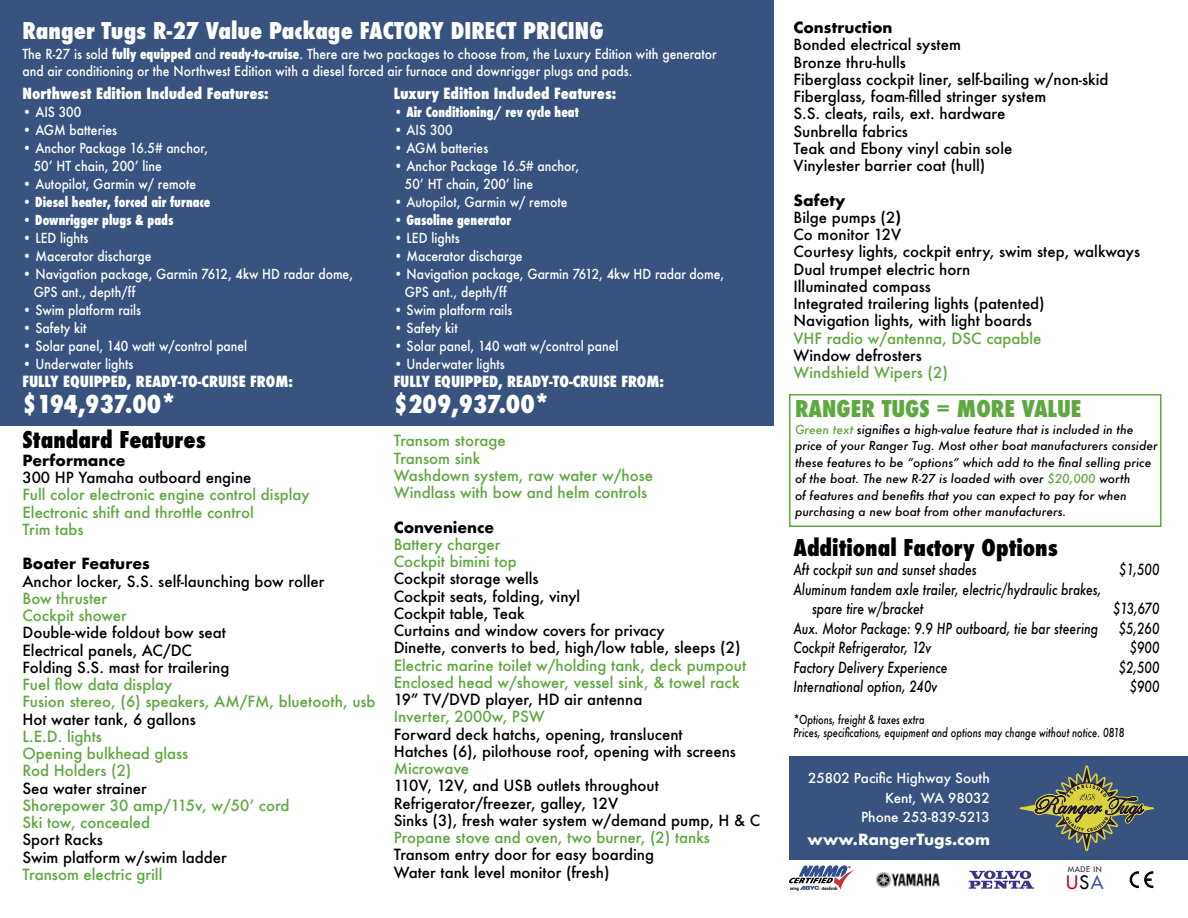
<style>
.page{position:relative;width:1188px;height:918px;background:#fff}
.page>*{position:absolute;margin:0;border:0;box-sizing:border-box;transform-origin:0 0}
.t1{font:800 condensed 24px "Futura";color:#fff}
.t2{font:800 condensed 22.5px "Futura";color:#fff}
.t3{font:800 condensed 22.5px "Futura";color:#000}
.t4{font:800 condensed 22.5px "Futura";color:#5fa841}
.t5{font:18.15px "Futura";color:#c8002d}
.t6{font:500 15px/17.2px "Futura";color:#000}
.t7{font:500 15px/17.2px "Futura";color:#5fa841}
.t8{font:italic 500 15px/19.5px "Futura";color:#000;scale:.8 1}
.t9{font:800 condensed 15px "Futura";color:#fff}
.t10{font:700 15px "Futura";color:#000}
.t11{font:700 15px "Futura";color:#fff}
.t12{font:500 15px "Futura";color:#62a846}
.t13{font:500 13.5px/18px "Futura";color:#fff;scale:.9 1}
.t14{font:800 condensed 13.5px "Futura";color:#fff;scale:.9 1}
.t15{font:500 13.5px/19.5px "Futura";color:#fff;text-align:right}
.t16{font:italic 500 12px/16.5px "Futura";color:#000}
.t17{font:italic 500 12px/12.8px "Futura";color:#000;scale:.77 1}
.t18{font:7.5px "Futura";letter-spacing:.08em;color:#22183a}
.s1{font-weight:700}
.s2{font-weight:800;font-stretch:condensed}
.s3{color:#5fa841}
.s4{color:#000}
.s5{color:#3c5ca4}
</style>
<div class="page">
<div style="left:0;top:0;width:773px;height:425px;background:#38537f"></div>
<div style="left:789px;top:757px;width:399px;height:103px;background:#38537f"></div>
<svg style="left:1019px;top:765px;width:135px;height:87px"></svg>
<div style="left:789px;top:394px;width:373px;height:133px;border:2px solid #5fa841"></div>
<svg style="left:969px;top:871px;width:65px;height:18px"></svg>
<svg style="left:789px;top:865px;width:65px;height:26px"></svg>
<svg style="left:1130px;top:871px;width:23px;height:17px"></svg>
<img style="left:876px;top:872px;width:64px;height:16px">
<h2 class="t2" style="left:22px;top:15px;width:583px">Ranger Tugs R-27 Value Package FACTORY DIRECT PRICING</h2>
<p class="t10" style="left:793px;top:17px;width:101px">Construction</p>
<p class="t6" style="left:793px;top:36px;width:316px">Bonded electrical system<br>Bronze thru-hulls<br>Fiberglass cockpit liner, self-bailing w/non-skid<br>Fiberglass, foam-filled stringer system<br>S.S. cleats, rails, ext. hardware<br>Sunbrella fabrics<br>Teak and Ebony vinyl cabin sole<br>Vinylester barrier coat (hull)</p>
<p class="t6" style="left:793px;top:191px;width:348px"><span class="s1">Safety<br></span>Bilge pumps (2<span class="s1">)<br></span>Co monitor 12V<br>Courtesy lights, cockpit entry, swim step, walkways<br>Dual trumpet electric horn<br>Illuminated compass<br>Integrated trailering lights (patented)<br>Navigation lights, with light boards</p>
<p class="t7" style="left:793px;top:329px;width:250px">VHF radio w/antenna, DSC capable</p>
<p class="t6" style="left:793px;top:347px;width:130px">Window defrosters</p>
<p class="t7" style="left:793px;top:364px;width:156px">Windshield Wipers (2)</p>
<p class="t13" style="left:22px;top:46px;width:773px;line-height:16.5px">The R-27 is sold <span class="s2">fully equipped</span> and <span class="s2">ready-to-cruise</span>. There are two packages to choose from, the Luxury Edition with generator and air conditioning or the Northwest Edition with a diesel forced air furnace and downrigger plugs and pads.</p>
<p class="t9" style="left:22px;top:83px;width:248px">Northwest Edition Included Features:</p>
<p class="t13" style="left:22px;top:103px;width:67px">• AIS 300</p>
<p class="t13" style="left:22px;top:121px;width:107px">• AGM batteries</p>
<p class="t13" style="left:34px;top:139px;width:195px;text-indent:-11px">• Anchor Package 16.5# anchor,<br>50’ HT chain, 200’ line</p>
<p class="t13" style="left:22px;top:175px;width:195px">• Autopilot, Garmin w/ remote</p>
<p class="t14" style="left:22px;top:193px;width:210px">• Diesel heater, forced air furnace</p>
<p class="t14" style="left:22px;top:211px;width:169px">• Downrigger plugs &amp; pads</p>
<p class="t13" style="left:22px;top:229px;width:75px">• LED lights</p>
<p class="t13" style="left:22px;top:247px;width:145px">• Macerator discharge</p>
<p class="t13" style="left:34px;top:265px;width:356px;text-indent:-11px">• Navigation package, Garmin 7612, 4kw HD radar dome,<br>GPS ant., depth/ff</p>
<p class="t13" style="left:22px;top:301px;width:133px">• Swim platform rails</p>
<p class="t13" style="left:22px;top:319px;width:73px">• Safety kit</p>
<p class="t13" style="left:22px;top:337px;width:251px">• Solar panel, 140 watt w/control panel</p>
<p class="t13" style="left:22px;top:355px;width:125px">• Underwater lights</p>
<p class="t9" style="left:22px;top:371px;width:272px">FULLY EQUIPPED, READY-TO-CRUISE FROM:</p>
<h1 class="t1" style="left:22px;top:387px;width:155px">$194,937.00*</h1>
<p class="t9" style="left:394px;top:83px;width:224px">Luxury Edition Included Features:</p>
<p class="t14" style="left:394px;top:103px;width:207px">• Air Conditioning/ rev cycle heat</p>
<p class="t13" style="left:394px;top:121px;width:67px">• AIS 300</p>
<p class="t13" style="left:394px;top:139px;width:107px">• AGM batteries</p>
<p class="t13" style="left:405px;top:157px;width:195px;text-indent:-11px">• Anchor Package 16.5# anchor,<br>50’ HT chain, 200’ line</p>
<p class="t13" style="left:394px;top:193px;width:195px">• Autopilot, Garmin w/ remote</p>
<p class="t14" style="left:394px;top:211px;width:132px">• Gasoline generator</p>
<p class="t13" style="left:394px;top:229px;width:75px">• LED lights</p>
<p class="t13" style="left:394px;top:247px;width:145px">• Macerator discharge</p>
<p class="t13" style="left:405px;top:265px;width:356px;text-indent:-11px">• Navigation package, Garmin 7612, 4kw HD radar dome,<br>GPS ant., depth/ff</p>
<p class="t13" style="left:394px;top:301px;width:133px">• Swim platform rails</p>
<p class="t13" style="left:394px;top:319px;width:73px">• Safety kit</p>
<p class="t13" style="left:394px;top:337px;width:251px">• Solar panel, 140 watt w/control panel</p>
<p class="t13" style="left:394px;top:355px;width:125px">• Underwater lights</p>
<p class="t9" style="left:394px;top:371px;width:272px">FULLY EQUIPPED, READY-TO-CRUISE FROM:</p>
<h1 class="t1" style="left:394px;top:387px;width:157px">$209,937.00*</h1>
<h2 class="t4" style="left:795px;top:394px;width:288px">RANGER TUGS = MORE VALUE</h2>
<p class="t16" style="left:795px;top:421px;width:364px"><span class="s3">Green text</span> signifies a high-value feature that is included in the price of your Ranger Tug. Most other boat manufacturers consider these features to be “options” which add to the final selling price of the boat. The new R-27 is loaded with over <span class="s3">$20,000</span> worth<br>of features and benefits that you can expect to pay for when purchasing a new boat from other manufacturers.</p>
<h2 class="t3" style="left:22px;top:424px;width:185px">Standard Features</h2>
<p class="t7" style="left:394px;top:432px;width:261px">Transom storage<br>Transom sink<br>Washdown system, raw water w/hose<br>Windlass with bow and helm controls</p>
<p class="t10" style="left:394px;top:516px;width:102px">Convenience</p>
<p class="t7" style="left:394px;top:535px;width:125px">Battery charger<br>Cockpit bimini top</p>
<p class="t6" style="left:394px;top:570px;width:348px">Cockpit storage wells<br>Cockpit seats, folding, vinyl<br>Cockpit table, Teak<br>Curtains and window covers for privacy<br>Dinette, converts to bed, high/low table, sleeps (2)</p>
<p class="t7" style="left:394px;top:656px;width:354px">Electric marine toilet w/holding tank, deck pumpout<br>Enclosed head w/shower, vessel sink, &amp; towel rack</p>
<p class="t6" style="left:394px;top:691px;width:250px">19” TV/DVD player, HD air antenna</p>
<p class="t7" style="left:394px;top:708px;width:153px">Inverter, 2000w, PSW</p>
<p class="t6" style="left:394px;top:725px;width:344px">Forward deck hatchs, opening, translucent<br>Hatches (6), pilothouse roof, opening with screens</p>
<p class="t7" style="left:394px;top:760px;width:77px">Microwave</p>
<p class="t6" style="left:394px;top:777px;width:368px">110V, 12V, and USB outlets throughout<br>Refrigerator/freezer, galley, 12V<br>Sinks (3), fresh water system w/demand pump, H &amp; C</p>
<p class="t7" style="left:394px;top:829px;width:318px">Propane stove and oven, two burner, (2) tanks</p>
<p class="t6" style="left:394px;top:846px;width:262px">Transom entry door for easy boarding<br>Water tank level monitor (fresh)</p>
<p class="t10" style="left:22px;top:450px;width:104px">Performance</p>
<p class="t6" style="left:22px;top:469px;width:231px">300 HP Yamaha outboard engine</p>
<p class="t7" style="left:22px;top:486px;width:289px">Full color electronic engine control display<br>Electronic shift and throttle control<br>Trim tabs</p>
<p class="t10" style="left:22px;top:553px;width:129px">Boater Features</p>
<p class="t6" style="left:22px;top:572px;width:303px">Anchor locker, S.S. self-launching bow roller</p>
<p class="t7" style="left:22px;top:590px;width:106px">Bow thruster<br>Cockpit shower</p>
<p class="t6" style="left:22px;top:624px;width:208px">Double-wide foldout bow seat<br>Electrical panels, AC/DC<br>Folding S.S. mast for trailering</p>
<p class="t7" style="left:22px;top:676px;width:355px">Fuel flow data display<br>Fusion stereo, (6) speakers, AM/FM, bluetooth, usb</p>
<p class="t6" style="left:22px;top:710px;width:175px">Hot water tank, 6 gallons</p>
<p class="t7" style="left:22px;top:728px;width:167px">L.E.D. lights<br>Opening bulkhead glass</p>
<p class="t12" style="left:22px;top:761px;width:110px">Rod Holders (2)</p>
<p class="t6" style="left:22px;top:779px;width:126px">Sea water strainer</p>
<p class="t7" style="left:22px;top:797px;width:269px">Shorepower 30 amp/115v, w/50’ cord<br>Ski tow, concealed</p>
<p class="t6" style="left:22px;top:831px;width:206px">Sport Racks<br>Swim platform w/swim ladder</p>
<p class="t7" style="left:22px;top:866px;width:142px">Transom electric grill</p>
<h2 class="t3" style="left:793px;top:532px;width:266px">Additional Factory Options</h2>
<p class="t8" style="left:793px;top:560px;width:231px">Aft cockpit sun and sunset shades</p>
<p class="t8" style="left:1119px;top:560px;width:52px">$1,500</p>
<p class="t8" style="left:812px;top:579px;width:363px;text-indent:-19px">Aluminum tandem axle trailer, electric/hydraulic brakes, spare tire w/bracket</p>
<p class="t8" style="left:1113px;top:599px;width:59px">$13,670</p>
<p class="t8" style="left:793px;top:618px;width:382px">Aux. Motor Package: 9.9 HP outboard, tie bar steering</p>
<p class="t8" style="left:1119px;top:618px;width:52px">$5,260</p>
<p class="t8" style="left:793px;top:638px;width:174px">Cockpit Refrigerator, 12v</p>
<p class="t8" style="left:1130px;top:638px;width:39px">$900</p>
<p class="t8" style="left:793px;top:657px;width:194px">Factory Delivery Experience</p>
<p class="t8" style="left:1119px;top:657px;width:52px">$2,500</p>
<p class="t8" style="left:793px;top:677px;width:181px">International option, 240v</p>
<p class="t8" style="left:1130px;top:677px;width:39px">$900</p>
<p class="t17" style="left:793px;top:714px;width:431px">*Options, freight &amp; taxes extra<br>Prices, specifications, equipment and options may change without notice. 0818</p>
<p class="t15" style="left:808px;top:768px;width:183px">25802 Pacific Highway South<br>Kent, WA 98032<br>Phone 253-839-5213</p>
<p class="t11" style="left:808px;top:828px;width:184px">www.RangerTugs.com</p>
<p class="t18" style="left:1068px;top:865px;width:36px">MADE IN</p>
<p class="t5" style="left:1066px;top:871px;width:39px">U<span class="s4">S</span><span class="s5">A</span></p>
</div>
